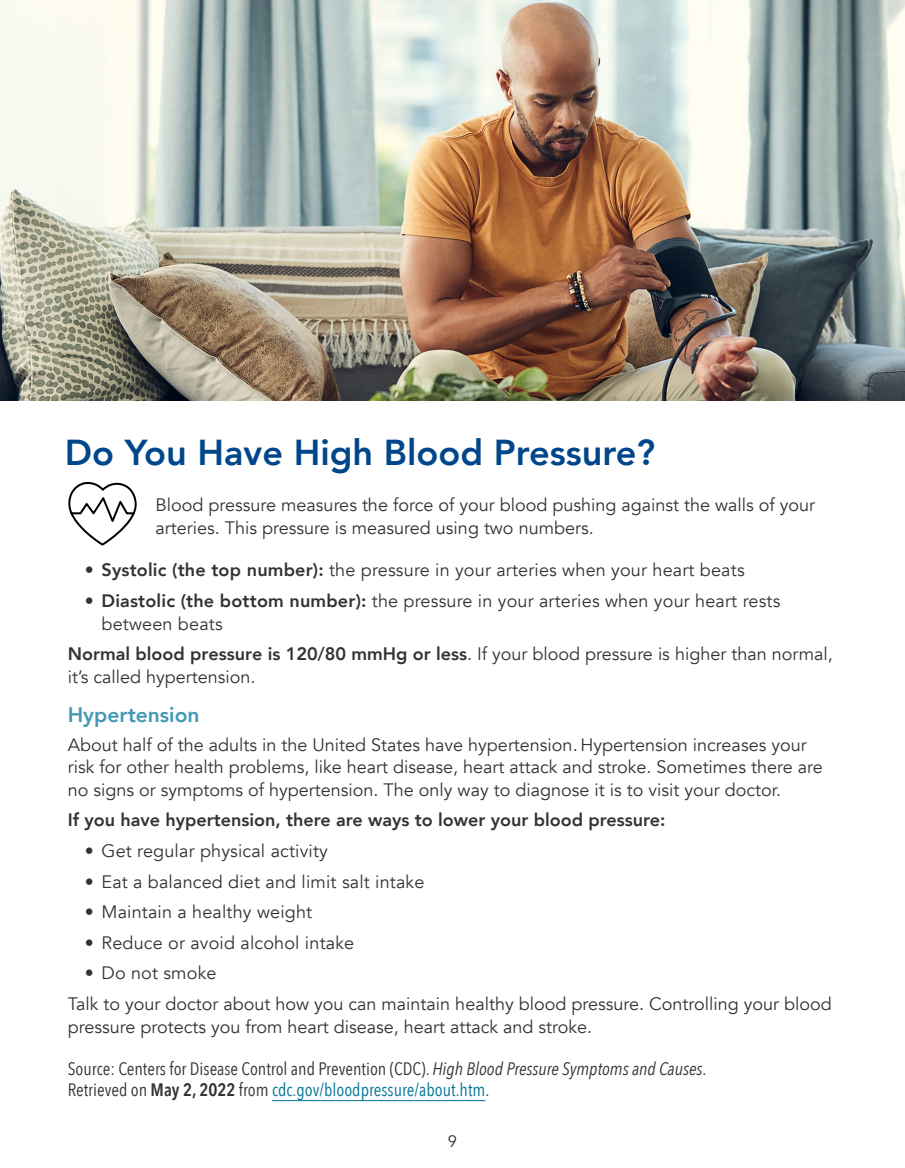
<style>
.page{position:relative;width:905px;height:1168px;background:#fff}
.page>*{position:absolute;margin:0;border:0;box-sizing:border-box;transform-origin:0 0}
.Headline1__H1{font:800 36px "Avenir";color:#00468b}
.Subhead__Teal{font:800 21px "Avenir";color:#4298b5}
.Body_Text{font:18px/22.5px "Avenir";color:#333}
.Bulleted_Text{font:18px/22.5px "Avenir";letter-spacing:.01em;color:#333}
.Source_Text{font:18px/21px "Avenir Next Condensed";color:#333}
.Body_Text-2{font:800 18px "Avenir";color:#333}
.t1{font:16.5px "Avenir";color:#333}
.s1{font-weight:800}
.s2{font-style:italic}
.s3{font-weight:600}
.s4{color:#007494}
</style>
<div class="page">
<img style="left:0;top:0;width:904px;height:400px">
<svg style="left:68px;top:482px;width:69px;height:63px"></svg>
<hr style="left:272px;top:1100px;width:213px;height:1px;background:#007494">
<h1 class="Headline1__H1" style="left:65px;top:424px;width:591px">Do You Have High Blood Pressure?</h1>
<p class="Body_Text" style="left:155px;top:494px;width:661px">Blood pressure measures the force of your blood pushing against the walls of your arteries. This pressure is measured using two numbers.</p>
<p class="Bulleted_Text" style="left:85px;top:559px;width:661px">• <span class="s1">Systolic (the top number):</span> the pressure in your arteries when your heart beats</p>
<p class="Bulleted_Text" style="left:101px;top:590px;width:680px;text-indent:-16px">• <span class="s1">Diastolic (the bottom number):</span> the pressure in your arteries when your heart rests between beats</p>
<p class="Body_Text" style="left:68px;top:643px;width:766px"><span class="s1">Normal blood pressure is 120/80 mmHg or less</span>. If your blood pressure is higher than normal, it’s called hypertension.</p>
<h2 class="Subhead__Teal" style="left:68px;top:698px;width:133px">Hypertension</h2>
<p class="Body_Text" style="left:68px;top:733px;width:756px">About half of the adults in the United States have hypertension. Hypertension increases your risk for other health problems, like heart disease, heart attack and stroke. Sometimes there are no signs or symptoms of hypertension. The only way to diagnose it is to visit your doctor.</p>
<p class="Body_Text-2" style="left:68px;top:806px;width:599px">If you have hypertension, there are ways to lower your blood pressure:</p>
<p class="Bulleted_Text" style="left:85px;top:840px;width:244px">• Get regular physical activity</p>
<p class="Bulleted_Text" style="left:85px;top:870px;width:341px">• Eat a balanced diet and limit salt intake</p>
<p class="Bulleted_Text" style="left:85px;top:901px;width:229px">• Maintain a healthy weight</p>
<p class="Bulleted_Text" style="left:85px;top:931px;width:271px">• Reduce or avoid alcohol intake</p>
<p class="Bulleted_Text" style="left:85px;top:962px;width:133px">• Do not smoke</p>
<p class="Body_Text" style="left:68px;top:993px;width:765px">Talk to your doctor about how you can maintain healthy blood pressure. Controlling your blood pressure protects you from heart disease, heart attack and stroke.</p>
<p class="Source_Text" style="left:68px;top:1057px;width:640px">Source: Centers for Disease Control and Prevention (CDC). <span class="s2">High Blood Pressure Symptoms and Causes</span>.<br>Retrieved on <span class="s3">May 2, 2022</span> from <span class="s4">cdc.gov/bloodpressure/about.htm</span>.</p>
<p class="t1" style="left:448px;top:1132px;width:11px">9</p>
</div>
